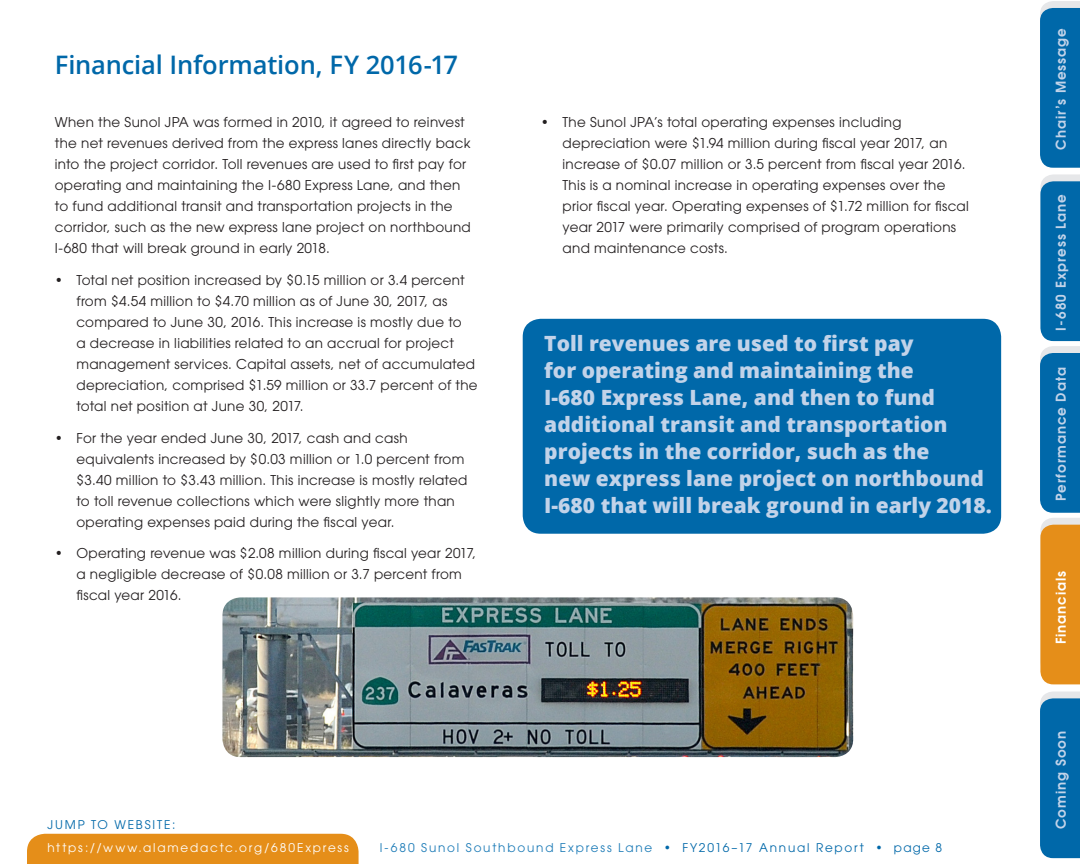
<style>
.page{position:relative;width:1080px;height:864px;background:#fff}
.page>*{position:absolute;margin:0;border:0;box-sizing:border-box;transform-origin:0 0}
.subhead1{font:600 25.5px "Open Sans";letter-spacing:-.005em;color:#0068a9}
.sidebar_quotes{font:800 21px/27px "Open Sans";color:#c2d3e9}
.av_garde_body_9_14{font:13.5px/21px "Avant Garde";letter-spacing:.02em;color:#231f20}
.av_garde_body_9_14-2{font:600 13.5px "Avant Garde";letter-spacing:.075em;color:#c2d3e9}
.av_garde_body_9_14-3{font:600 13.5px "Avant Garde";letter-spacing:.075em;color:#fff}
.t1{font:12px "Avant Garde";letter-spacing:.15em;color:#1c7bb7}
.t2{font:12px "Avant Garde";letter-spacing:.15em;color:#fff}
.t3{font:12px "Avant Garde";letter-spacing:.15em;color:#0068a9}
.s1{color:#0068a9}
</style>
<div class="page">
<div style="left:1040px;top:1px;width:40px;height:167px;background:#0068a9"></div>
<div style="left:1040px;top:692px;width:40px;height:166px;background:#0068a9"></div>
<div style="left:27px;top:834px;width:332px;height:30px;background:#e58e19"></div>
<div style="left:523px;top:319px;width:478px;height:215px;background:#0068a9;border-radius:18px"></div>
<svg style="left:1040px;top:174px;width:40px;height:510px;background:#5d8287"></svg>
<img style="left:222px;top:597px;width:631px;height:160px">
<p class="subhead1" style="left:55px;top:47px;width:405px">Financial Information, FY 2016-17</p>
<p class="av_garde_body_9_14" style="left:55px;top:111px;width:418px">When the Sunol JPA was formed in 2010, it agreed to reinvest the net revenues derived from the express lanes directly back into the project corridor. Toll revenues are used to first pay for operating and maintaining the I-680 Express Lane, and then to fund additional transit and transportation projects in the corridor, such as the new express lane project on northbound I-680 that will break ground in early 2018.</p>
<p class="av_garde_body_9_14" style="left:76px;top:269px;width:403px;text-indent:-22px">• Total net position increased by $0.15 million or 3.4 percent from $4.54 million to $4.70 million as of June 30, 2017, as compared to June 30, 2016. This increase is mostly due to<br>a decrease in liabilities related to an accrual for project management services. Capital assets, net of accumulated depreciation, comprised $1.59 million or 33.7 percent of the total net position at June 30, 2017.</p>
<p class="av_garde_body_9_14" style="left:76px;top:427px;width:392px;text-indent:-22px">• For the year ended June 30, 2017, cash and cash equivalents increased by $0.03 million or 1.0 percent from $3.40 million to $3.43 million. This increase is mostly related to toll revenue collections which were slightly more than operating expenses paid during the fiscal year.</p>
<p class="av_garde_body_9_14" style="left:76px;top:543px;width:401px;text-indent:-22px">• Operating revenue was $2.08 million during fiscal year 2017, a negligible decrease of $0.08 million or 3.7 percent from fiscal year 2016.</p>
<p class="av_garde_body_9_14" style="left:563px;top:111px;width:408px;text-indent:-22px">• The Sunol JPA’s total operating expenses including depreciation were $1.94 million during fiscal year 2017, an increase of $0.07 million or 3.5 percent from fiscal year 2016.<br>This is a nominal increase in operating expenses over the prior fiscal year. Operating expenses of $1.72 million for fiscal year 2017 were primarily comprised of program operations and maintenance costs.</p>
<p class="sidebar_quotes" style="left:544px;top:329px;width:449px">Toll revenues are used to first pay<br>for operating and maintaining the<br>I-680 Express Lane, and then to fund additional transit and transportation projects in the corridor, such as the<br>new express lane project on northbound I-680 that will break ground in early 2018.</p>
<p class="t3" style="left:48px;top:818px;width:130px">JUMP TO WEBSITE:</p>
<p class="t2" style="left:47px;top:840px;width:303px">https://www.alamedactc.org/680Express</p>
<p class="t1" style="left:380px;top:840px;width:564px">I-680 Sunol Southbound Express Lane <span class="s1">• FY2016–17 Annual Report • page 8</span></p>
<p class="av_garde_body_9_14-2" style="left:1052px;top:150px;width:123px;rotate:-90deg">Chair’s Message</p>
<p class="av_garde_body_9_14-2" style="left:1052px;top:331px;width:138px;rotate:-90deg">I-680 Express Lane</p>
<p class="av_garde_body_9_14-2" style="left:1052px;top:501px;width:135px;rotate:-90deg">Performance Data</p>
<p class="av_garde_body_9_14-3" style="left:1052px;top:644px;width:75px;rotate:-90deg">Financials</p>
<p class="av_garde_body_9_14-2" style="left:1052px;top:829px;width:100px;rotate:-90deg">Coming Soon</p>
</div>
